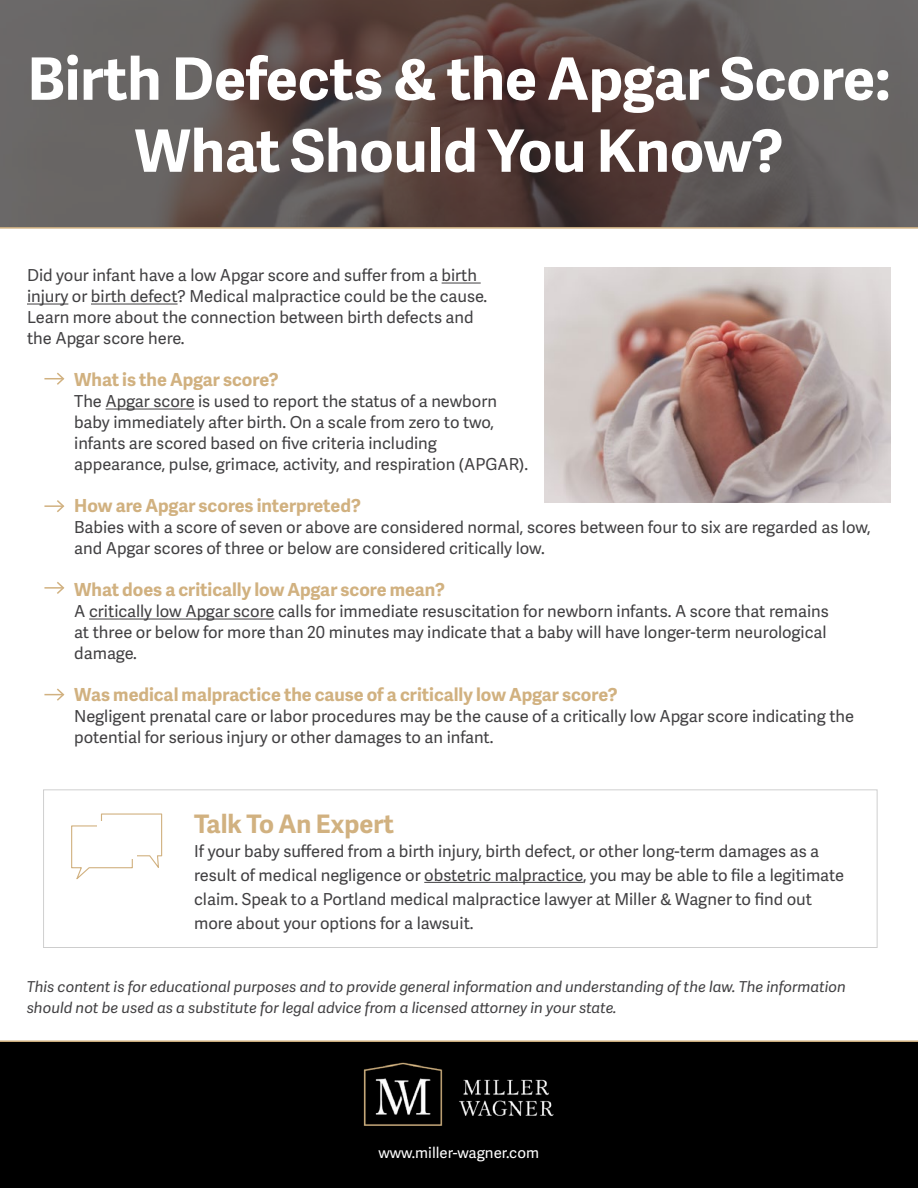
<style>
.page{position:relative;width:918px;height:1188px;background:#fff}
.page>*{position:absolute;margin:0;border:0;box-sizing:border-box;transform-origin:0 0}
.t1{font:700 58.5px/72px "Adelle Sans";color:#fff;text-align:center}
.t2{font:700 25.5px "Adelle Sans";color:#d1b180}
.t3{font:700 18px "Adelle Sans";color:#d1b180}
.t4{font:16.5px/21px "Adelle Sans";color:#414042}
.t5{font:italic 15px/21px "Adelle Sans";color:#414042}
.t6{font:15px "Adelle Sans";color:#fff}
</style>
<div class="page">
<hr style="left:424px;top:882px;width:159px;height:1px;background:#414042">
<svg style="left:0;top:0;width:918px;height:227px;background:#5d514e"></svg>
<hr style="left:0;top:227px;width:918px;height:2px;background:#d1b180">
<svg style="left:44px;top:372px;width:21px;height:13px"></svg>
<svg style="left:44px;top:500px;width:21px;height:12px"></svg>
<svg style="left:44px;top:582px;width:21px;height:12px"></svg>
<svg style="left:44px;top:688px;width:21px;height:13px"></svg>
<img style="left:544px;top:268px;width:347px;height:234px">
<svg style="left:71px;top:813px;width:92px;height:66px"></svg>
<div style="left:0;top:1041px;width:917px;height:147px;background:#000"></div>
<img style="left:363px;top:1062px;width:191px;height:63px">
<div style="left:97px;top:822px;width:40px;height:37px;background:#fff"></div>
<hr style="left:0;top:1040px;width:918px;height:2px;background:#d1b180">
<hr style="left:442px;top:283px;width:39px;height:1px;background:#414042">
<hr style="left:27px;top:304px;width:41px;height:1px;background:#414042">
<hr style="left:91px;top:304px;width:87px;height:1px;background:#414042">
<hr style="left:106px;top:409px;width:89px;height:1px;background:#414042">
<hr style="left:89px;top:619px;width:186px;height:1px;background:#414042">
<p class="t1" style="left:27px;top:41px;width:865px">Birth Defects &amp; the Apgar Score:<br>What Should You Know?</p>
<p class="t4" style="left:27px;top:264px;width:462px">Did your infant have a low Apgar score and sufer from a birth injury or birth defect? Medical malpractice could be the cause.<br>Learn more about the connection between birth defects and the Apgar score here.</p>
<p class="t3" style="left:74px;top:367px;width:206px">What is the Apgar score?</p>
<p class="t4" style="left:74px;top:390px;width:455px">The Apgar score is used to report the status of a newborn baby immediately afer birth. On a scale from zero to two, infants are scored based on fve criteria including appearance, pulse, grimace, activity, and respiration (APGAR).</p>
<p class="t3" style="left:74px;top:493px;width:288px">How are Apgar scores interpreted?</p>
<p class="t4" style="left:74px;top:516px;width:798px">Babies with a score of seven or above are considered normal, scores between four to six are regarded as low, and Apgar scores of three or below are considered critically low.</p>
<p class="t3" style="left:74px;top:577px;width:372px">What does a critically low Apgar score mean?</p>
<p class="t4" style="left:74px;top:600px;width:756px">A critically low Apgar score calls for immediate resuscitation for newborn infants. A score that remains at three or below for more than 20 minutes may indicate that a baby will have longer-term neurological damage.</p>
<p class="t3" style="left:74px;top:682px;width:545px">Was medical malpractice the cause of a critically low Apgar score?</p>
<p class="t4" style="left:74px;top:705px;width:781px">Negligent prenatal care or labor procedures may be the cause of a critically low Apgar score indicating the potential for serious injury or other damages to an infant.</p>
<h2 class="t2" style="left:194px;top:805px;width:201px">Talk To An Expert</h2>
<p class="t4" style="left:194px;top:838px;width:651px;line-height:24px">If your baby sufered from a birth injury, birth defect, or other long-term damages as a result of medical negligence or obstetric malpractice, you may be able to fle a legitimate claim. Speak to a Portland medical malpractice lawyer at Miller &amp; Wagner to fnd out more about your options for a lawsuit.</p>
<p class="t5" style="left:27px;top:976px;width:821px">This content is for educational purposes and to provide general information and understanding of the law. The information should not be used as a substitute for legal advice from a licensed atorney in your state.</p>
<p class="t6" style="left:378px;top:1142px;width:162px">www.miller-wagner.com</p>
</div>
